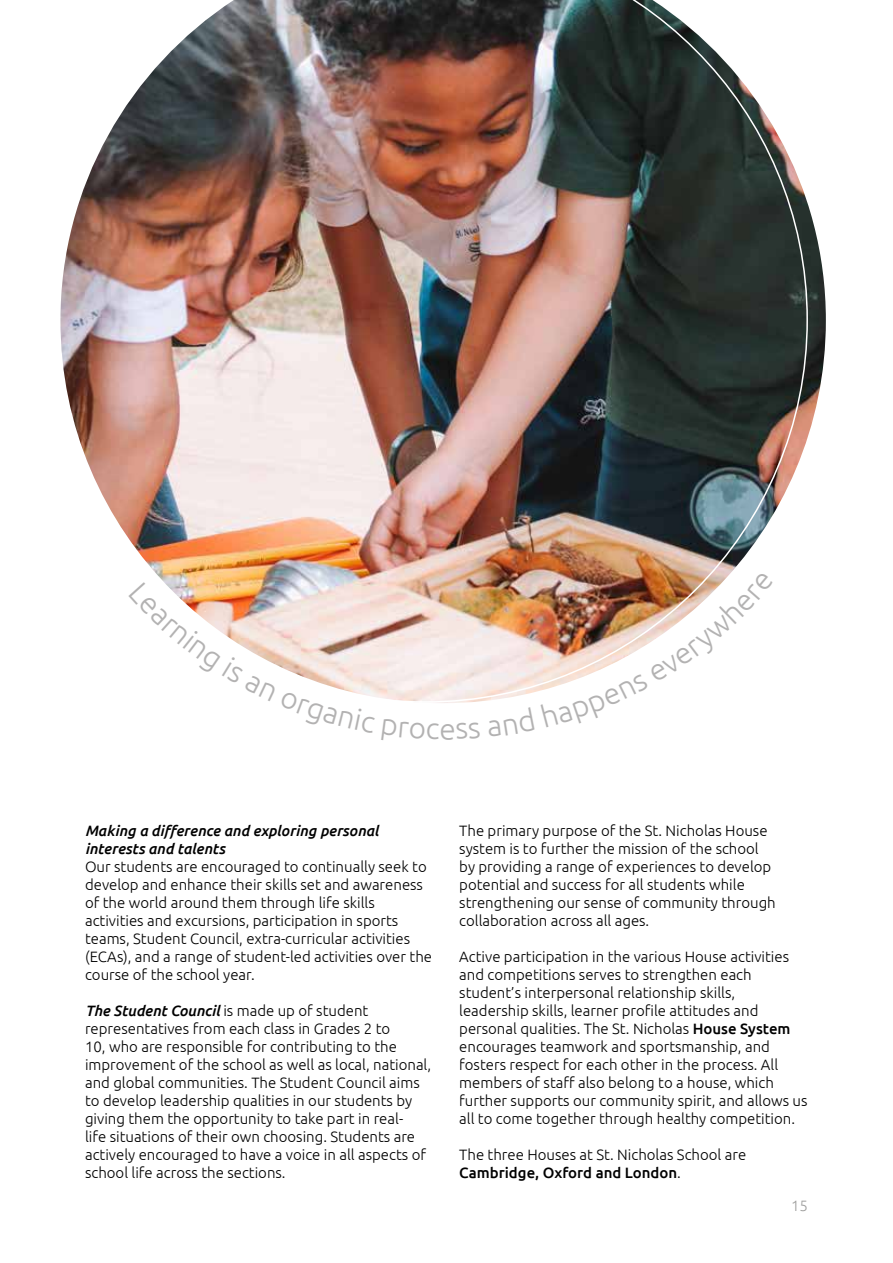
<style>
.page{position:relative;width:893px;height:1263px;background:#fff}
.page>*{position:absolute;margin:0;border:0;box-sizing:border-box;transform-origin:0 0}
.t1{font:300 30px "Ubuntu";color:#b3b2b2}
.t2{font:300 15px/18px "Ubuntu";color:#000}
.t3{font:italic 500 15px/18px "Ubuntu";color:#000}
.t4{font:300 15px "Ubuntu";color:#9d9d9c}
.s1{font-weight:500;font-style:italic}
.s2{font-weight:500}
</style>
<div class="page">
<img style="left:808px;top:205px;width:18px;height:231px">
<img style="left:60px;top:0;width:748px;height:703px">
<svg style="left:129px;top:582px;width:246px;height:121px"></svg>
<img style="left:541px;top:572px;width:233px;height:131px">
<h1 class="t1" style="left:439px;top:711px;width:18px">e</h1>
<p class="t3" style="left:85px;top:821px;width:295px">Making a difference and exploring personal interests and talents</p>
<p class="t2" style="left:85px;top:857px;width:349px">Our students are encouraged to continually seek to develop and enhance their skills set and awareness of the world around them through life skills activities and excursions, participation in sports teams, Student Council, extra-curricular activities (ECAs), and a range of student-led activities over the course of the school year.</p>
<p class="t2" style="left:85px;top:1001px;width:348px"><span class="s1">The Student Council</span> is made up of student representatives from each class in Grades 2 to<br>10, who are responsible for contributing to the improvement of the school as well as local, national, and global communities. The Student Council aims to develop leadership qualities in our students by giving them the opportunity to take part in real-<br>life situations of their own choosing. Students are actively encouraged to have a voice in all aspects of school life across the sections.</p>
<p class="t2" style="left:459px;top:821px;width:318px">The primary purpose of the St. Nicholas House system is to further the mission of the school by providing a range of experiences to develop potential and success for all students while strengthening our sense of community through collaboration across all ages.</p>
<p class="t2" style="left:459px;top:947px;width:350px">Active participation in the various House activities and competitions serves to strengthen each student’s interpersonal relationship skills, leadership skills, learner profile attitudes and personal qualities. The St. Nicholas <span class="s2">House System </span>encourages teamwork and sportsmanship, and fosters respect for each other in the process. All members of staff also belong to a house, which further supports our community spirit, and allows us all to come together through healthy competition.</p>
<p class="t2" style="left:459px;top:1145px;width:289px">The three Houses at St. Nicholas School are<br><span class="s2">Cambridge, Oxford and London</span>.</p>
<p class="t4" style="left:791px;top:1196px;width:18px">15</p>
</div>
